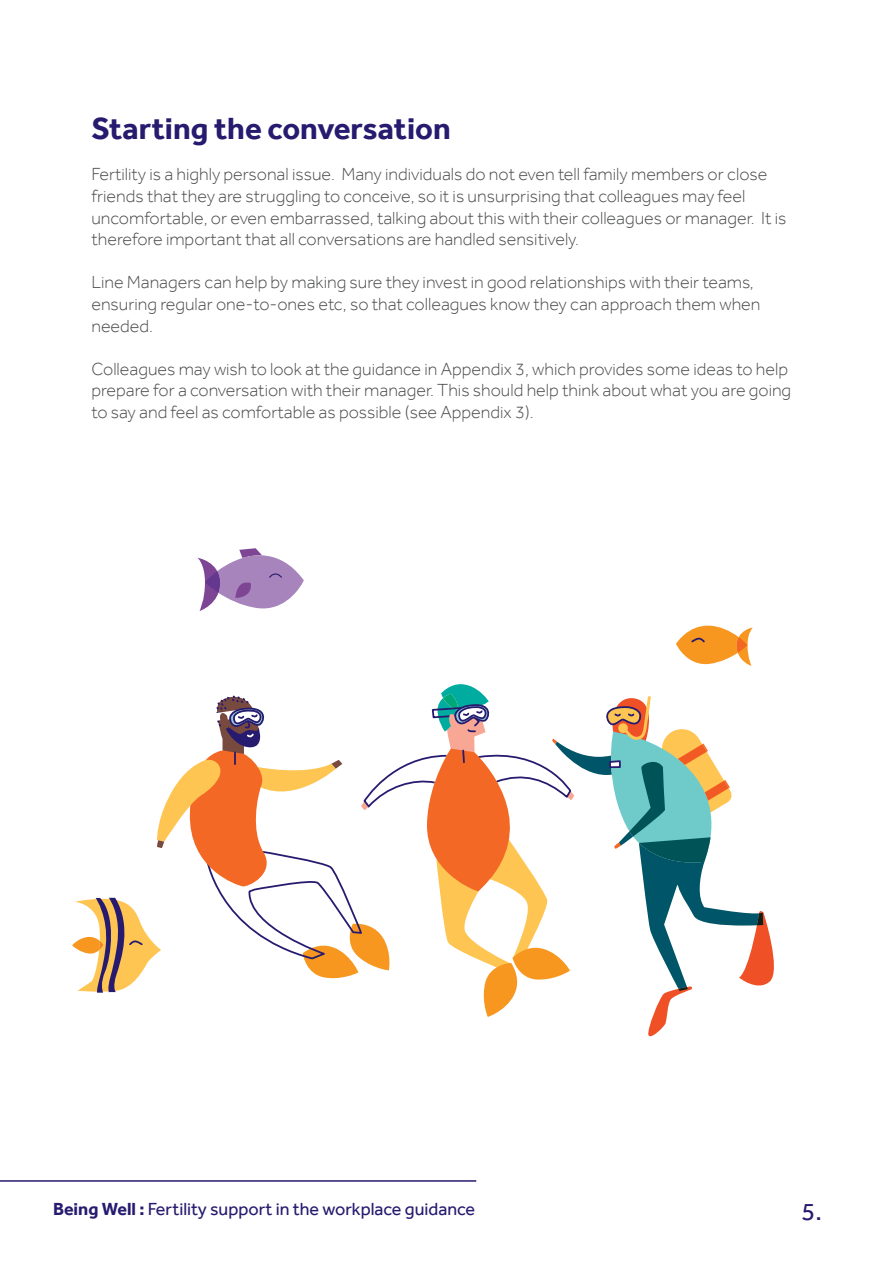
<style>
.page{position:relative;width:893px;height:1263px;background:#fff}
.page>*{position:absolute;margin:0;border:0;box-sizing:border-box;transform-origin:0 0}
.t1{font:700 31.5px "Effra";color:#261b6f}
.t2{font:25.5px "Effra";color:#261b6f}
.t3{font:300 18px/21.6px "Effra";color:#494a4b}
.t4{font:18px "Effra";color:#261b6f}
.s1{font-weight:700}
</style>
<div class="page">
<hr style="left:0;top:1180px;width:476px;height:2px;background:#261b6f">
<svg style="left:198px;top:548px;width:106px;height:63px"></svg>
<svg style="left:676px;top:626px;width:77px;height:40px"></svg>
<svg style="left:72px;top:684px;width:702px;height:352px"></svg>
<h1 class="t1" style="left:91px;top:110px;width:361px">Starting the conversation</h1>
<p class="t3" style="left:91px;top:163px;width:697px">Fertility is a highly personal issue. Many individuals do not even tell family members or close friends that they are struggling to conceive, so it is unsurprising that colleagues may feel uncomfortable, or even embarrassed, talking about this with their colleagues or manager. It is therefore important that all conversations are handled sensitively.</p>
<p class="t3" style="left:91px;top:271px;width:671px">Line Managers can help by making sure they invest in good relationships with their teams, ensuring regular one-to-ones etc, so that colleagues know they can approach them when needed.</p>
<p class="t3" style="left:91px;top:358px;width:701px">Colleagues may wish to look at the guidance in Appendix 3, which provides some ideas to help prepare for a conversation with their manager. This should help think about what you are going to say and feel as comfortable as possible (see Appendix 3).</p>
<p class="t4" style="left:53px;top:1198px;width:424px"><span class="s1">Being Well :</span> Fertility support in the workplace guidance</p>
<h2 class="t2" style="left:801px;top:1196px;width:22px">5.</h2>
</div>
